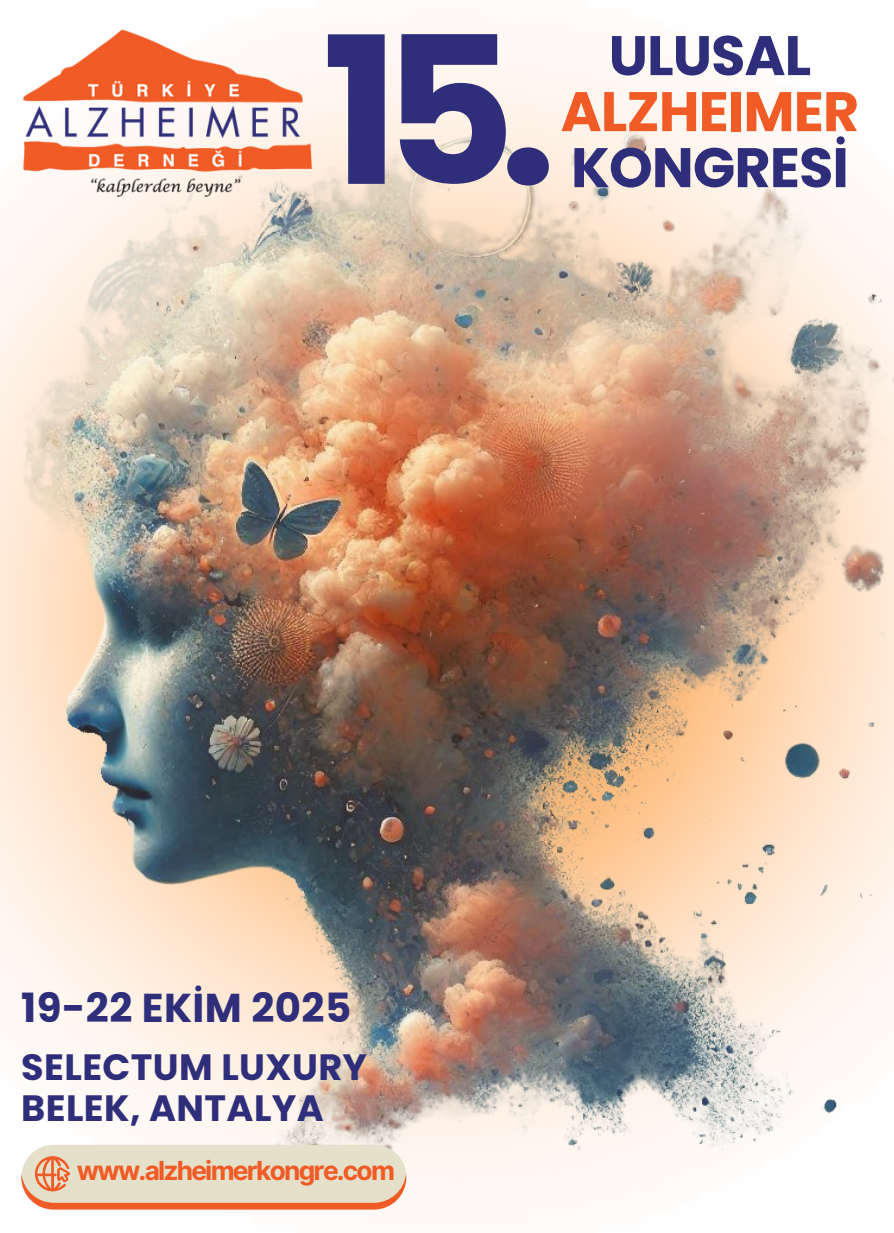
<style>
.page{position:relative;width:894px;height:1233px;background:#fff}
.page>*{position:absolute;margin:0;border:0;box-sizing:border-box;transform-origin:0 0}
.t1{font:700 204.75px "Poppins";color:#2f2e7a}
.t2{font:700 55.65px/55.9px "Poppins";letter-spacing:-.015em;color:#2f2e7a;text-align:center}
.t3{font:700 40.35px "Poppins";letter-spacing:.01em;color:#2f2e7a}
.t4{font:700 36.6px/41.2px "Poppins";letter-spacing:.01em;color:#2f2e7a}
.t5{font:700 26.25px "Inter";letter-spacing:-.065em;color:#f15b26}
.s1{color:#f15b26}
</style>
<div class="page">
<img style="left:0;top:87px;width:893px;height:1146px">
<img style="left:19px;top:23px;width:299px;height:180px">
<div style="left:21px;top:1145px;width:385px;height:64px;background:#e5e0ca;border-radius:32px"></div>
<svg style="left:21px;top:1156px;width:385px;height:54px"></svg>
<h1 class="t1" style="left:322px;top:-31px;width:236px">15.</h1>
<p class="t2" style="left:560px;top:28px;width:300px">ULUSAL<br><span class="s1">ALZHEIMER<br></span>KONGRESİ</p>
<h2 class="t3" style="left:21px;top:979px;width:331px">19-22 EKİM 2025</h2>
<p class="t4" style="left:21px;top:1046px;width:347px">SELECTUM LUXURY<br>BELEK, ANTALYA</p>
<h3 class="t5" style="left:77px;top:1155px;width:319px">www.alzheimerkongre.com</h3>
</div>
